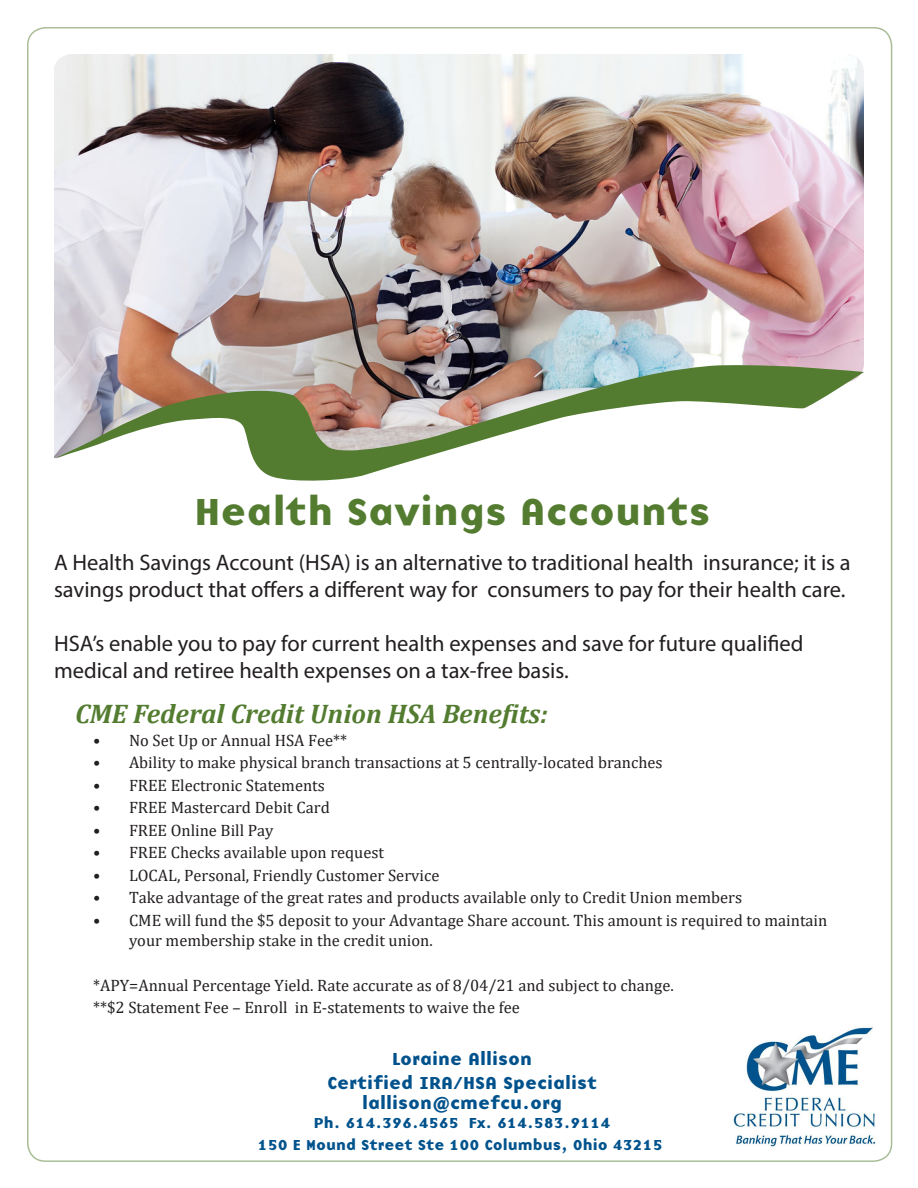
<style>
.page{position:relative;width:918px;height:1188px;background:#fff}
.page>*{position:absolute;margin:0;border:0;box-sizing:border-box;transform-origin:0 0}
.t1{font:39px "Base Nine B";color:#537c30}
.t2{font:italic 700 27px "Cambria";color:#537c30}
.t3{font:22.5px/27px "Myriad Pro";color:#231f20}
.t4{font:700 18px/23.7px "Base 9 Sans OT";color:#00528c;text-align:center}
.t5{font:16.5px/19.8px "Cambria";color:#231f20}
.t6{font:700 15px/22.5px "Base 9 Sans OT";color:#00528c;text-align:center}
.s1{color:#00538d}
.s2{font-family:"Base Nine B";font-weight:400;color:#00538d}
</style>
<div class="page">
<img style="left:54px;top:54px;width:810px;height:311px">
<svg style="left:54px;top:365px;width:810px;height:116px"></svg>
<img style="left:733px;top:1026px;width:143px;height:122px">
<p class="t1" style="left:195px;top:485px;width:517px">Health Savings Accounts</p>
<p class="t3" style="left:54px;top:548px;width:798px">A Health Savings Account (HSA) is an alternative to traditional health insurance; it is a savings product that offers a different way for consumers to pay for their health care.</p>
<p class="t3" style="left:54px;top:629px;width:751px">HSA’s enable you to pay for current health expenses and save for future qualified medical and retiree health expenses on a tax-free basis.</p>
<p class="t2" style="left:75px;top:695px;width:474px">CME Federal Credit Union HSA Benefits:</p>
<p class="t5" style="left:93px;top:730px;width:256px">• No Set Up or Annual HSA Fee**</p>
<p class="t5" style="left:93px;top:753px;width:571px">• Ability to make physical branch transactions at 5 centrally-located branches</p>
<p class="t5" style="left:93px;top:775px;width:233px">• FREE Electronic Statements</p>
<p class="t5" style="left:93px;top:798px;width:238px">• FREE Mastercard Debit Card</p>
<p class="t5" style="left:93px;top:820px;width:182px">• FREE Online Bill Pay</p>
<p class="t5" style="left:93px;top:843px;width:292px">• FREE Checks available upon request</p>
<p class="t5" style="left:93px;top:865px;width:348px">• LOCAL, Personal, Friendly Customer Service</p>
<p class="t5" style="left:93px;top:888px;width:650px">• Take advantage of the great rates and products available only to Credit Union members</p>
<p class="t5" style="left:129px;top:910px;width:700px;text-indent:-36px">• CME will fund the $5 deposit to your Advantage Share account. This amount is required to maintain your membership stake in the credit union.</p>
<p class="t5" style="left:93px;top:974px;width:582px;line-height:22.5px">*APY=Annual Percentage Yield. Rate accurate as of 8/04/21 and subject to change. **$2 Statement Fee – Enroll in E-statements to waive the fee</p>
<p class="t4" style="left:327px;top:1048px;width:272px">Loraine Allison<br>Certified IRA/HSA Specialist</p>
<p class="t4" style="left:362px;top:1091px;width:202px">lallison@cmefcu.org</p>
<p class="t6" style="left:258px;top:1112px;width:407px">Ph. 614.396.4565 Fx. 614.583.9114<br><span class="s1">150 E Mound Street Ste 100</span> <span class="s2">Columbus, Ohio 43215</span></p>
</div>
